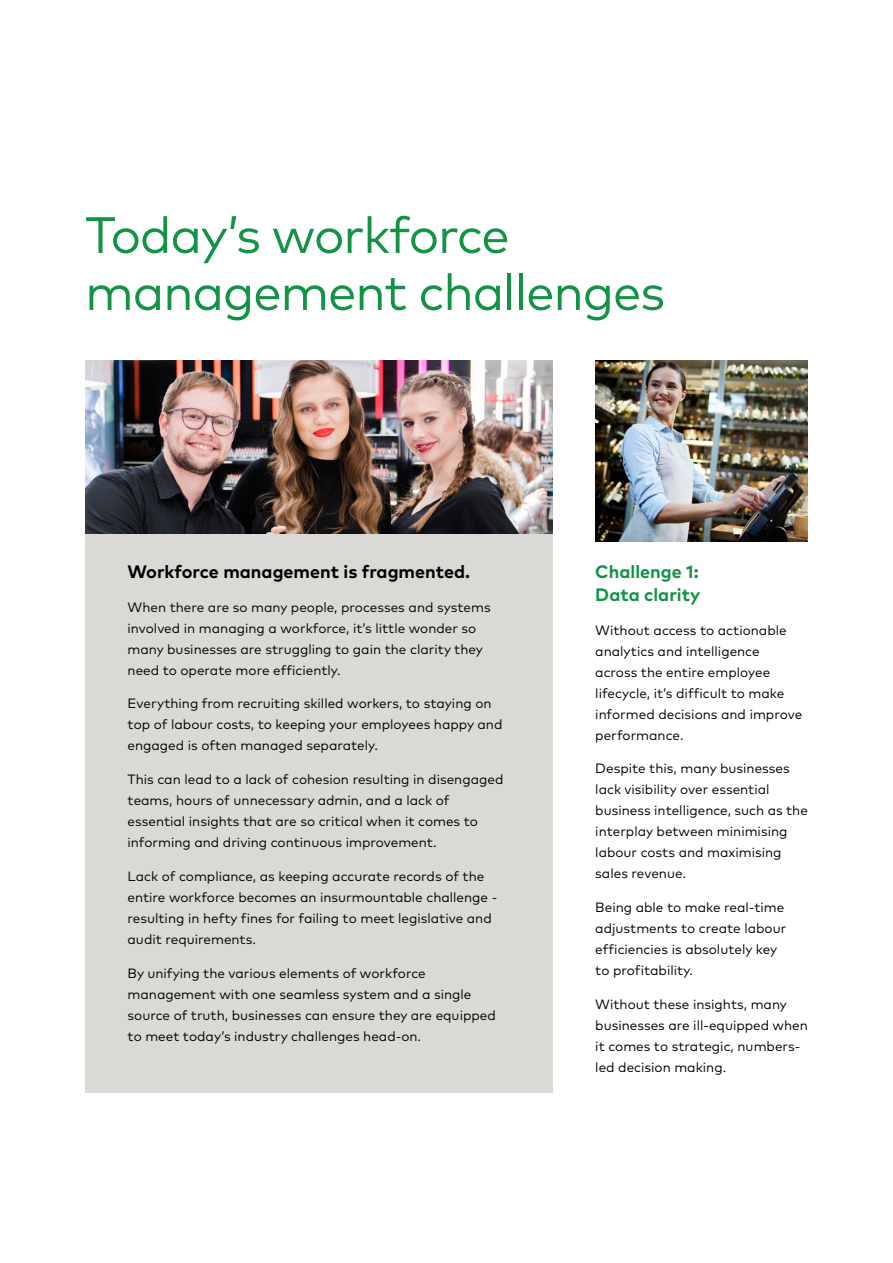
<style>
.page{position:relative;width:893px;height:1263px;background:#fff}
.page>*{position:absolute;margin:0;border:0;box-sizing:border-box;transform-origin:0 0}
.Main_Headings{font:51px/57px "Mark Pro";letter-spacing:-.025em;color:#129346}
.Sub_heads_black{font:700 18px "Mark Pro";color:#000}
.Sub_Heads{font:700 18px/22.5px "Mark Pro";color:#129346}
.Body{font:13.5px/21px "Mark Pro";color:#000}
</style>
<div class="page">
<div style="left:85px;top:534px;width:468px;height:559px;background:#dad9d6"></div>
<img style="left:595px;top:361px;width:213px;height:181px">
<img style="left:85px;top:361px;width:468px;height:173px">
<p class="Main_Headings" style="left:85px;top:202px;width:582px">Today’s workforce management challenges</p>
<p class="Sub_heads_black" style="left:128px;top:558px;width:344px">Workforce management is fragmented.</p>
<p class="Body" style="left:128px;top:595px;width:365px">When there are so many people, processes and systems involved in managing a workforce, it’s little wonder so many businesses are struggling to gain the clarity they need to operate more efficiently.</p>
<p class="Body" style="left:128px;top:692px;width:376px">Everything from recruiting skilled workers, to staying on top of labour costs, to keeping your employees happy and engaged is often managed separately.</p>
<p class="Body" style="left:128px;top:768px;width:377px">This can lead to a lack of cohesion resulting in disengaged teams, hours of unnecessary admin, and a lack of essential insights that are so critical when it comes to informing and driving continuous improvement.</p>
<p class="Body" style="left:128px;top:864px;width:371px">Lack of compliance, as keeping accurate records of the entire workforce becomes an insurmountable challenge - resulting in hefty fines for failing to meet legislative and audit requirements.</p>
<p class="Body" style="left:128px;top:961px;width:370px">By unifying the various elements of workforce management with one seamless system and a single source of truth, businesses can ensure they are equipped to meet today’s industry challenges head-on.</p>
<p class="Sub_Heads" style="left:595px;top:559px;width:106px">Challenge 1:<br>Data clarity</p>
<p class="Body" style="left:595px;top:618px;width:208px">Without access to actionable analytics and intelligence across the entire employee lifecycle, it’s difficult to make informed decisions and improve performance.</p>
<p class="Body" style="left:595px;top:757px;width:214px">Despite this, many businesses lack visibility over essential business intelligence, such as the interplay between minimising labour costs and maximising sales revenue.</p>
<p class="Body" style="left:595px;top:896px;width:193px">Being able to make real-time adjustments to create labour efficiencies is absolutely key to profitability.</p>
<p class="Body" style="left:595px;top:992px;width:214px">Without these insights, many businesses are ill-equipped when it comes to strategic, numbers&shy;led decision making.</p>
</div>
